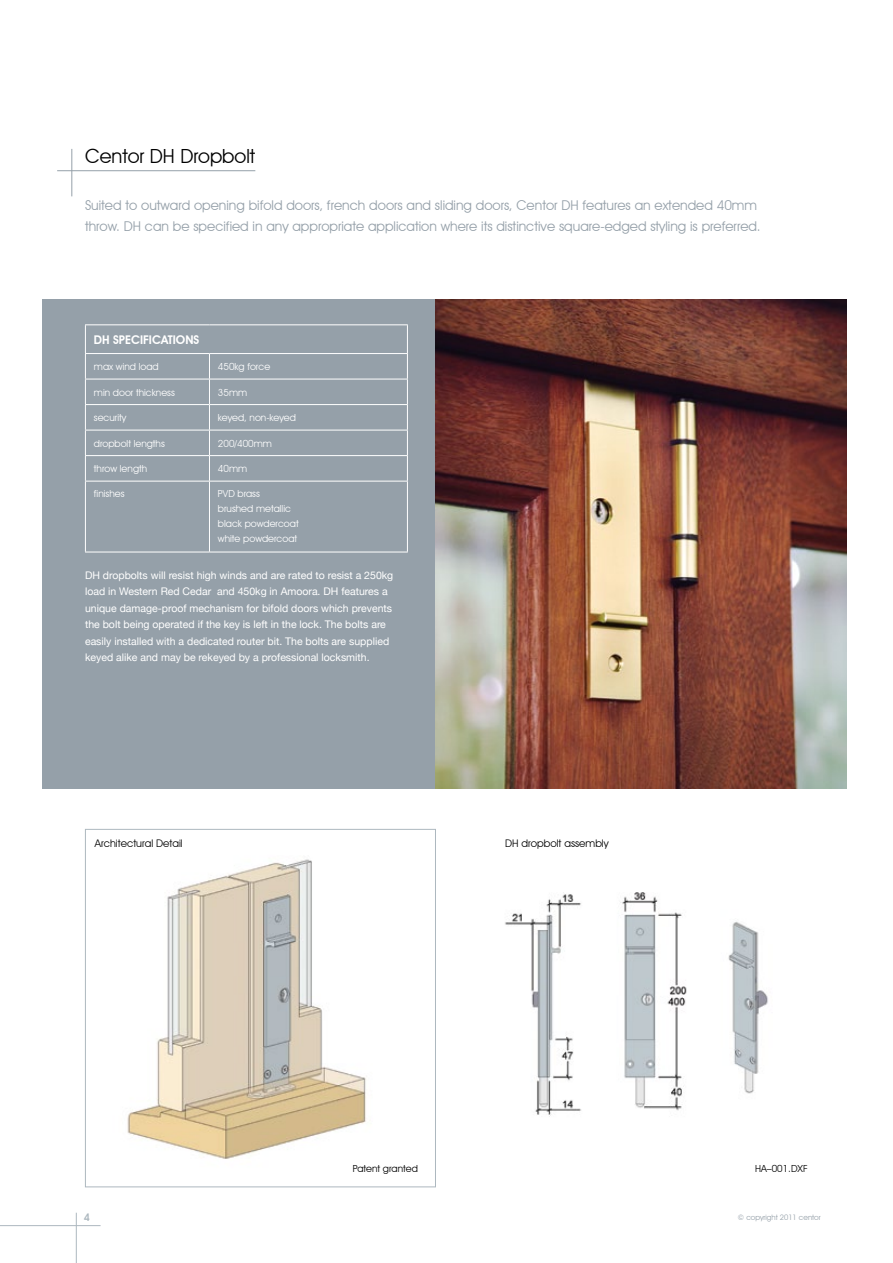
<style>
.page{position:relative;width:893px;height:1263px;background:#fff}
.page>*{position:absolute;margin:0;border:0;box-sizing:border-box;transform-origin:0 0}
.t1{font:19.5px "Avant Garde IT Cby BT";color:#000}
.t2{font:13.5px/21px "Avant Garde IT Cby BT";color:#95a0a9}
.t3{font:600 12px "Avant Garde IT Cby BT";color:#fff}
.t4{font:10.5px/16.5px "Helvetica Neue";color:#fff}
.t5{font:10.5px "Avant Garde IT Cby BT";color:#000}
.t6{font:600 10.5px "Avant Garde IT Cby BT";color:#adb8bf}
.t7{font:9.75px/15px "Avant Garde IT Cby BT";color:#fff}
.t8{font:9.75px "Avant Garde IT Cby BT";color:#000}
.t9{font:7.5px "Avant Garde IT Cby BT";color:#95a0a9}
</style>
<div class="page">
<hr style="left:71px;top:149px;width:1px;height:47px;background:#95a0a9">
<img style="left:505px;top:892px;width:263px;height:225px">
<div style="left:43px;top:299px;width:406px;height:490px;background:#95a0a9"></div>
<img style="left:436px;top:299px;width:410px;height:490px">
<hr style="left:85px;top:324px;width:124px;height:1px;background:#fff">
<hr style="left:209px;top:324px;width:199px;height:1px;background:#fff">
<hr style="left:85px;top:353px;width:124px;height:1px;background:#fff">
<hr style="left:209px;top:353px;width:199px;height:1px;background:#fff">
<hr style="left:85px;top:379px;width:124px;height:1px;background:#fff">
<hr style="left:209px;top:379px;width:199px;height:1px;background:#fff">
<hr style="left:85px;top:404px;width:124px;height:1px;background:#fff">
<hr style="left:209px;top:404px;width:199px;height:1px;background:#fff">
<hr style="left:85px;top:430px;width:124px;height:1px;background:#fff">
<hr style="left:209px;top:430px;width:199px;height:1px;background:#fff">
<hr style="left:85px;top:455px;width:124px;height:1px;background:#fff">
<svg style="left:85px;top:325px;width:1px;height:156px"></svg>
<hr style="left:209px;top:455px;width:199px;height:1px;background:#fff">
<svg style="left:209px;top:354px;width:1px;height:127px"></svg>
<svg style="left:407px;top:325px;width:1px;height:156px"></svg>
<hr style="left:85px;top:481px;width:124px;height:1px;background:#fff">
<hr style="left:85px;top:481px;width:1px;height:71px;background:#fff">
<hr style="left:209px;top:481px;width:199px;height:1px;background:#fff">
<hr style="left:209px;top:481px;width:1px;height:71px;background:#fff">
<hr style="left:407px;top:481px;width:1px;height:71px;background:#fff">
<hr style="left:85px;top:552px;width:124px;height:1px;background:#fff">
<hr style="left:209px;top:552px;width:199px;height:1px;background:#fff">
<hr style="left:57px;top:170px;width:198px;height:1px;background:#95a0a9">
<img style="left:127px;top:859px;width:239px;height:300px">
<div style="left:85px;top:829px;width:351px;height:358px;border:1px solid #adb8bf"></div>
<hr style="left:76px;top:1213px;width:1px;height:50px;background:#adb8bf">
<hr style="left:0;top:1225px;width:101px;height:1px;background:#adb8bf">
<h1 class="t1" style="left:85px;top:144px;width:172px">Centor DH Dropbolt</h1>
<p class="t2" style="left:85px;top:195px;width:677px">Suited to outward opening bifold doors, french doors and sliding doors, Centor DH features an extended 40mm throw. DH can be specified in any appropriate application where its distinctive square-edged styling is preferred.</p>
<p class="t3" style="left:94px;top:332px;width:107px">DH SPECIFICATIONS</p>
<p class="t7" style="left:94px;top:359px;width:66px">max wind load</p>
<p class="t7" style="left:218px;top:359px;width:54px">450kg force</p>
<p class="t7" style="left:94px;top:384px;width:82px">min door thickness</p>
<p class="t7" style="left:218px;top:384px;width:31px">35mm</p>
<p class="t7" style="left:94px;top:410px;width:34px">security</p>
<p class="t7" style="left:218px;top:410px;width:79px">keyed, non-keyed</p>
<p class="t7" style="left:94px;top:435px;width:72px">dropbolt lengths</p>
<p class="t7" style="left:218px;top:435px;width:55px">200/400mm</p>
<p class="t7" style="left:94px;top:461px;width:55px">throw length</p>
<p class="t7" style="left:218px;top:461px;width:31px">40mm</p>
<p class="t7" style="left:94px;top:486px;width:32px">finishes</p>
<p class="t7" style="left:218px;top:486px;width:82px">PVD brass<br>brushed metallic black powdercoat white powdercoat</p>
<p class="t4" style="left:85px;top:566px;width:310px">DH dropbolts will resist high winds and are rated to resist a 250kg load in Western Red Cedar and 450kg in Amoora. DH features a unique damage-proof mechanism for bifold doors which prevents the bolt being operated if the key is left in the lock. The bolts are easily installed with a dedicated router bit. The bolts are supplied keyed alike and may be rekeyed by a professional locksmith.</p>
<p class="t5" style="left:95px;top:837px;width:90px">Architectural Detail</p>
<p class="t5" style="left:505px;top:837px;width:105px">DH dropbolt assembly</p>
<p class="t8" style="left:353px;top:1163px;width:66px">Patent granted</p>
<p class="t8" style="left:755px;top:1163px;width:54px">HA–001.DXF</p>
<p class="t6" style="left:84px;top:1210px;width:8px">4</p>
<p class="t9" style="left:738px;top:1213px;width:84px">© copyright 2011 centor</p>
</div>
